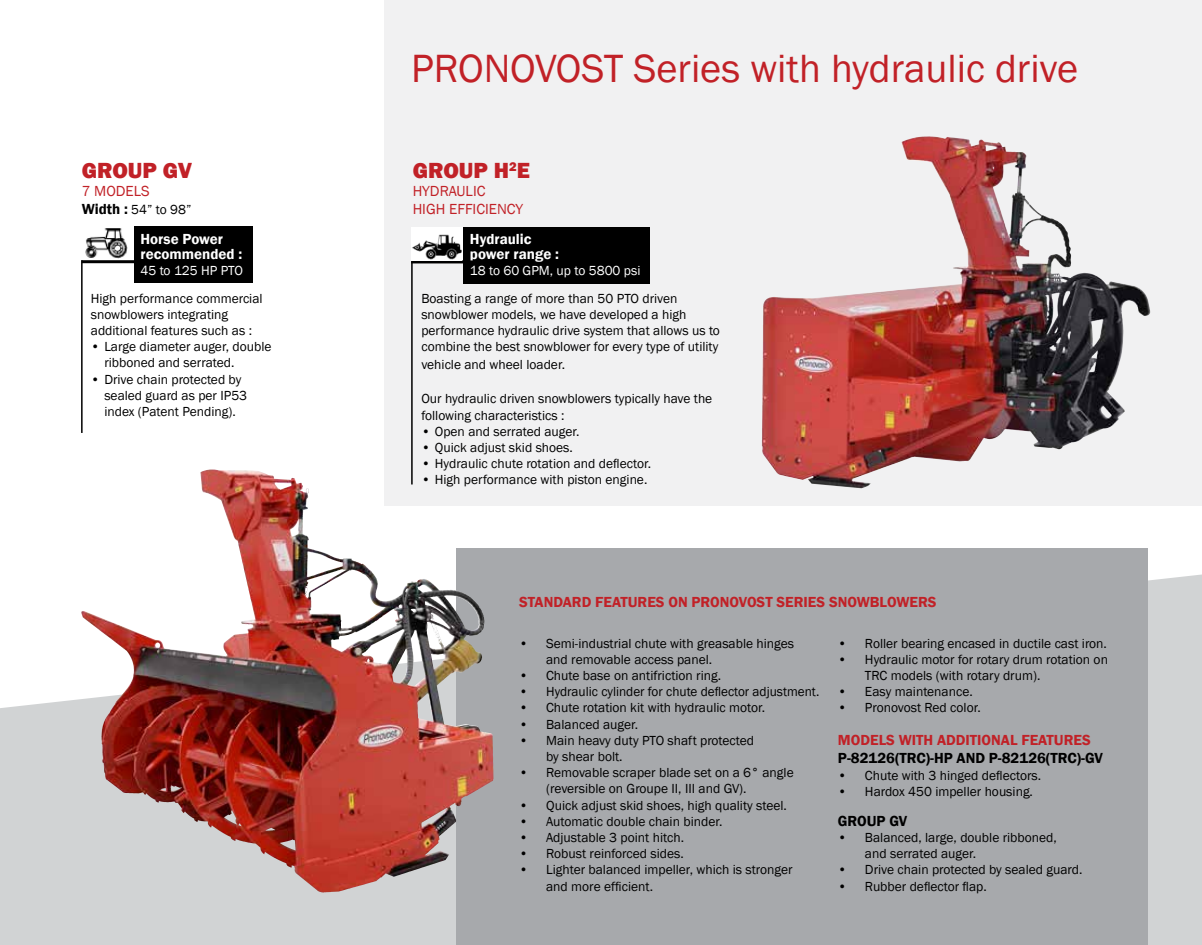
<style>
.page{position:relative;width:1202px;height:945px;background:#fff}
.page>*{position:absolute;margin:0;border:0;box-sizing:border-box;transform-origin:0 0}
.t1{font:40.5px "Franklin Gothic";color:#c12127}
.t2{font:800 22.5px "Franklin Gothic";color:#c12127}
.t3{font:600 15px "Franklin Gothic";color:#c12127}
.t4{font:600 15px/15px "Franklin Gothic";color:#fff}
.t5{font:600 15px "Franklin Gothic";color:#000}
.t6{font:15px/18px "Franklin Gothic";color:#c12127}
.t7{font:13.5px/16.2px "Franklin Gothic";color:#000}
.t8{font:13.5px "Franklin Gothic";color:#fff}
.s1{font-weight:600;font-size:15px}
</style>
<div class="page">
<svg style="left:384px;top:0;width:818px;height:506px;fill:#f1f1f2"></svg>
<img style="left:0;top:575px;width:1202px;height:370px">
<img style="left:85px;top:228px;width:43px;height:31px">
<div style="left:134px;top:226px;width:119px;height:57px;background:#000"></div>
<hr style="left:82px;top:260px;width:93px;height:3px;background:#000">
<div style="left:411px;top:228px;width:54px;height:35px;background:#fff"></div>
<div style="left:463px;top:227px;width:187px;height:56px;background:#000"></div>
<hr style="left:411px;top:260px;width:93px;height:3px;background:#000">
<hr style="left:81px;top:260px;width:2px;height:173px;background:#000">
<hr style="left:411px;top:261px;width:1px;height:224px;background:#000">
<img style="left:412px;top:234px;width:50px;height:26px">
<img style="left:901px;top:136px;width:43px;height:50px">
<div style="left:456px;top:549px;width:692px;height:396px;background:#a7a9ac"></div>
<img style="left:200px;top:470px;width:55px;height:150px">
<h2 class="t2" style="left:82px;top:155px;width:112px">GROUP GV</h2>
<p class="t6" style="left:82px;top:182px;width:69px">7 MODELS</p>
<p class="t7" style="left:82px;top:201px;width:111px"><span class="s1">Width :</span> 54” to 98”</p>
<p class="t4" style="left:140px;top:231px;width:103px">Horse Power recommended :</p>
<p class="t8" style="left:140px;top:262px;width:104px">45 to 125 HP PTO</p>
<p class="t7" style="left:91px;top:290px;width:173px">High performance commercial snowblowers integrating additional features such as :</p>
<p class="t7" style="left:104px;top:339px;width:169px;text-indent:-14px">• Large diameter auger, double ribboned and serrated.</p>
<p class="t7" style="left:104px;top:371px;width:144px;text-indent:-14px">• Drive chain protected by sealed guard as per IP53 index (Patent Pending).</p>
<h1 class="t1" style="left:411px;top:44px;width:668px">PRONOVOST Series with hydraulic drive</h1>
<h2 class="t2" style="left:412px;top:155px;width:119px">GROUP H<sup>2</sup>E</h2>
<p class="t6" style="left:412px;top:182px;width:112px">HYDRAULIC<br>HIGH EFFICIENCY</p>
<p class="t4" style="left:470px;top:232px;width:91px">Hydraulic power range :</p>
<p class="t8" style="left:470px;top:262px;width:172px">18 to 60 GPM, up to 5800 psi</p>
<p class="t7" style="left:421px;top:290px;width:300px">Boasting a range of more than 50 PTO driven snowblower models, we have developed a high performance hydraulic drive system that allows us to combine the best snowblower for every type of utility</p>
<p class="t7" style="left:421px;top:357px;width:145px">vehicle and wheel loader.</p>
<p class="t7" style="left:421px;top:391px;width:292px">Our hydraulic driven snowblowers typically have the following characteristics :</p>
<p class="t7" style="left:421px;top:423px;width:160px">• Open and serrated auger.</p>
<p class="t7" style="left:421px;top:440px;width:153px">• Quick adjust skid shoes.</p>
<p class="t7" style="left:421px;top:456px;width:231px">• Hydraulic chute rotation and deflector.</p>
<p class="t7" style="left:421px;top:472px;width:227px">• High performance with piston engine.</p>
<p class="t3" style="left:519px;top:593px;width:419px">STANDARD FEATURES ON PRONOVOST SERIES SNOWBLOWERS</p>
<p class="t7" style="left:546px;top:635px;width:249px;text-indent:-27px">• Semi-industrial chute with greasable hinges and removable access panel.</p>
<p class="t7" style="left:519px;top:668px;width:203px">• Chute base on antifriction ring.</p>
<p class="t7" style="left:519px;top:684px;width:302px">• Hydraulic cylinder for chute deflector adjustment.</p>
<p class="t7" style="left:519px;top:700px;width:247px">• Chute rotation kit with hydraulic motor.</p>
<p class="t7" style="left:519px;top:716px;width:121px">• Balanced auger.</p>
<p class="t7" style="left:546px;top:733px;width:209px;text-indent:-27px">• Main heavy duty PTO shaft protected by shear bolt.</p>
<p class="t7" style="left:546px;top:765px;width:249px;text-indent:-27px">• Removable scraper blade set on a 6° angle (reversible on Groupe II, III and GV).</p>
<p class="t7" style="left:519px;top:797px;width:269px">• Quick adjust skid shoes, high quality steel.</p>
<p class="t7" style="left:519px;top:814px;width:205px">• Automatic double chain binder.</p>
<p class="t7" style="left:519px;top:830px;width:167px">• Adjustable 3 point hitch.</p>
<p class="t7" style="left:519px;top:846px;width:166px">• Robust reinforced sides.</p>
<p class="t7" style="left:546px;top:862px;width:248px;text-indent:-27px">• Lighter balanced impeller, which is stronger and more efficient.</p>
<p class="t7" style="left:838px;top:635px;width:270px">• Roller bearing encased in ductile cast iron.</p>
<p class="t7" style="left:865px;top:652px;width:244px;text-indent:-27px">• Hydraulic motor for rotary drum rotation on<br>TRC models (with rotary drum).</p>
<p class="t7" style="left:838px;top:684px;width:136px">• Easy maintenance.</p>
<p class="t7" style="left:838px;top:700px;width:144px">• Pronovost Red color.</p>
<p class="t3" style="left:838px;top:731px;width:254px">MODELS WITH ADDITIONAL FEATURES</p>
<p class="t5" style="left:838px;top:749px;width:266px">P-82126(TRC)-HP AND P-82126(TRC)-GV</p>
<p class="t7" style="left:838px;top:767px;width:205px">• Chute with 3 hinged deflectors.</p>
<p class="t7" style="left:838px;top:784px;width:196px">• Hardox 450 impeller housing.</p>
<p class="t5" style="left:838px;top:812px;width:71px">GROUP GV</p>
<p class="t7" style="left:865px;top:830px;width:193px;text-indent:-27px">• Balanced, large, double ribboned, and serrated auger.</p>
<p class="t7" style="left:838px;top:862px;width:246px">• Drive chain protected by sealed guard.</p>
<p class="t7" style="left:838px;top:878px;width:150px">• Rubber deflector flap.</p>
</div>
